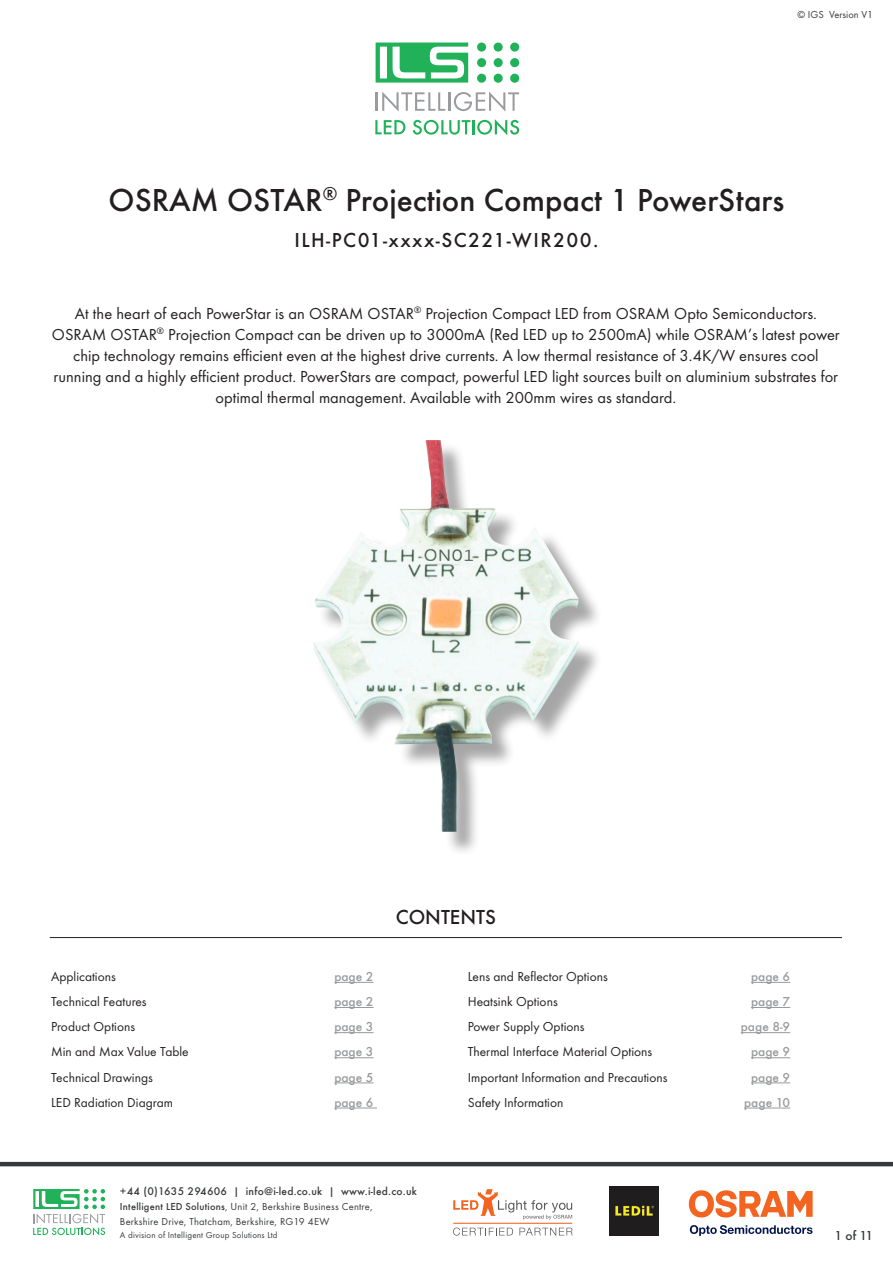
<style>
.page{position:relative;width:893px;height:1263px;background:#fff}
.page>*{position:absolute;margin:0;border:0;box-sizing:border-box;transform-origin:0 0}
.Main_Heading{font:500 33px "Futura T";color:#231f20}
.Main_Heading-2{font:500 21px "Futura T";letter-spacing:.07em;color:#231f20}
.SubHeading{font:500 21px "Futura T";color:#231f20}
.Introduction{font:16.5px/21px "Futura T";color:#231f20;text-align:center}
.Contents{font:13.5px "Futura T";color:#231f20}
.Contents-2{font:500 13.5px "Futura T";color:#989a9c}
.t1{font:500 13.5px "Futura T";color:#373a3c}
.t2{font:500 11.55px "Futura T";letter-spacing:.02em;color:#373a3c}
.t3{font:10.5px/15px "Futura T";letter-spacing:.02em;color:#373a3c}
.t4{font:10.5px "Futura T";color:#373a3c}
.t5{font:9px "Futura T";letter-spacing:.02em;color:#373a3c}
.s1{font-weight:500}
</style>
<div class="page">
<svg style="left:375px;top:92px;width:144px;height:20px"></svg>
<div style="left:477px;top:43px;width:9px;height:9px;background:#21b259;border-radius:50%"></div>
<div style="left:494px;top:43px;width:9px;height:9px;background:#21b259;border-radius:50%"></div>
<div style="left:510px;top:43px;width:9px;height:9px;background:#21b259;border-radius:50%"></div>
<div style="left:477px;top:58px;width:9px;height:9px;background:#21b259;border-radius:50%"></div>
<div style="left:494px;top:58px;width:9px;height:9px;background:#21b259;border-radius:50%"></div>
<div style="left:510px;top:58px;width:9px;height:9px;background:#21b259;border-radius:50%"></div>
<div style="left:477px;top:74px;width:9px;height:9px;background:#21b259;border-radius:50%"></div>
<div style="left:494px;top:74px;width:9px;height:9px;background:#21b259;border-radius:50%"></div>
<div style="left:510px;top:74px;width:9px;height:9px;background:#21b259;border-radius:50%"></div>
<svg style="left:376px;top:43px;width:92px;height:40px"></svg>
<svg style="left:375px;top:120px;width:30px;height:14px"></svg>
<svg style="left:413px;top:119px;width:106px;height:16px"></svg>
<svg style="left:453px;top:1189px;width:119px;height:31px"></svg>
<svg style="left:453px;top:1227px;width:60px;height:8px"></svg>
<svg style="left:519px;top:1228px;width:54px;height:7px"></svg>
<hr style="left:453px;top:1223px;width:119px;height:1px;background:#f36421">
<svg style="left:690px;top:1225px;width:122px;height:11px"></svg>
<svg style="left:689px;top:1190px;width:124px;height:27px"></svg>
<img style="left:609px;top:1186px;width:50px;height:50px">
<hr style="left:0;top:1162px;width:893px;height:4px;background:#373a3c">
<svg style="left:33px;top:1189px;width:72px;height:46px"></svg>
<div style="left:316px;top:443px;width:286px;height:413px;background:#231f20;opacity:.4"></div>
<img style="left:313px;top:440px;width:266px;height:392px">
<hr style="left:50px;top:937px;width:792px;height:1px;background:#231f20">
<hr style="left:334px;top:982px;width:40px;height:1px;background:#989a9c">
<hr style="left:334px;top:1007px;width:40px;height:1px;background:#989a9c">
<hr style="left:334px;top:1032px;width:40px;height:1px;background:#989a9c">
<hr style="left:334px;top:1057px;width:40px;height:1px;background:#989a9c">
<hr style="left:334px;top:1083px;width:40px;height:1px;background:#989a9c">
<hr style="left:334px;top:1108px;width:43px;height:1px;background:#989a9c">
<hr style="left:751px;top:982px;width:39px;height:1px;background:#989a9c">
<hr style="left:751px;top:1007px;width:39px;height:1px;background:#989a9c">
<hr style="left:741px;top:1032px;width:49px;height:1px;background:#989a9c">
<hr style="left:751px;top:1057px;width:39px;height:1px;background:#989a9c">
<hr style="left:751px;top:1083px;width:39px;height:1px;background:#989a9c">
<hr style="left:744px;top:1108px;width:46px;height:1px;background:#989a9c">
<p class="t4" style="left:797px;top:8px;width:77px">© IGS Version V1</p>
<p class="Main_Heading" style="left:109px;top:181px;width:677px">OSRAM OSTAR<sup>®</sup> Projection Compact 1 PowerStars</p>
<p class="Main_Heading-2" style="left:294px;top:228px;width:306px">ILH-PC01-xxxx-SC221-WIR200.</p>
<p class="Introduction" style="left:52px;top:303px;width:789px">At the heart of each PowerStar is an OSRAM OSTAR<sup>®</sup> Projection Compact LED from OSRAM Opto Semiconductors.<br>OSRAM OSTAR<sup>®</sup> Projection Compact can be driven up to 3000mA (Red LED up to 2500mA) while OSRAM’s latest power chip technology remains efficient even at the highest drive currents. A low thermal resistance of 3.4K/W ensures cool running and a highly efficient product. PowerStars are compact, powerful LED light sources built on aluminium substrates for optimal thermal management. Available with 200mm wires as standard.</p>
<p class="Contents" style="left:51px;top:969px;width:66px">Applications</p>
<p class="Contents-2" style="left:334px;top:969px;width:41px">page 2</p>
<p class="Contents" style="left:51px;top:994px;width:97px">Technical Features</p>
<p class="Contents-2" style="left:334px;top:994px;width:41px">page 2</p>
<p class="Contents" style="left:51px;top:1019px;width:86px">Product Options</p>
<p class="Contents-2" style="left:334px;top:1019px;width:41px">page 3</p>
<p class="Contents" style="left:51px;top:1044px;width:139px">Min and Max Value Table</p>
<p class="Contents-2" style="left:334px;top:1044px;width:41px">page 3</p>
<p class="Contents" style="left:51px;top:1069px;width:103px">Technical Drawings</p>
<p class="Contents-2" style="left:334px;top:1069px;width:41px">page 5</p>
<p class="Contents" style="left:51px;top:1094px;width:123px">LED Radiation Diagram</p>
<p class="Contents-2" style="left:334px;top:1094px;width:41px">page 6</p>
<p class="SubHeading" style="left:396px;top:905px;width:102px">CONTENTS</p>
<p class="Contents" style="left:468px;top:969px;width:141px">Lens and Reflector Options</p>
<p class="Contents-2" style="left:751px;top:969px;width:41px">page 6</p>
<p class="Contents" style="left:468px;top:994px;width:91px">Heatsink Options</p>
<p class="Contents-2" style="left:751px;top:994px;width:41px">page 7</p>
<p class="Contents" style="left:468px;top:1019px;width:118px">Power Supply Options</p>
<p class="Contents-2" style="left:741px;top:1019px;width:51px">page 8-9</p>
<p class="Contents" style="left:468px;top:1044px;width:186px">Thermal Interface Material Options</p>
<p class="Contents-2" style="left:751px;top:1044px;width:41px">page 9</p>
<p class="Contents" style="left:468px;top:1069px;width:201px">Important Information and Precautions</p>
<p class="Contents-2" style="left:751px;top:1069px;width:41px">page 9</p>
<p class="Contents" style="left:468px;top:1094px;width:97px">Safety Information</p>
<p class="Contents-2" style="left:744px;top:1094px;width:48px">page 10</p>
<p class="t2" style="left:120px;top:1184px;width:298px">+44 (0)1635 294606 | info@i-led.co.uk | www.i-led.co.uk</p>
<p class="t3" style="left:120px;top:1199px;width:254px"><span class="s1">Intelligent LED Solutions</span>, Unit 2, Berkshire Business Centre,<br>Berkshire Drive, Thatcham, Berkshire, RG19 4EW</p>
<p class="t5" style="left:120px;top:1230px;width:159px">A division of Intelligent Group Solutions Ltd</p>
<p class="t1" style="left:834px;top:1227px;width:40px">1 of 11</p>
</div>
